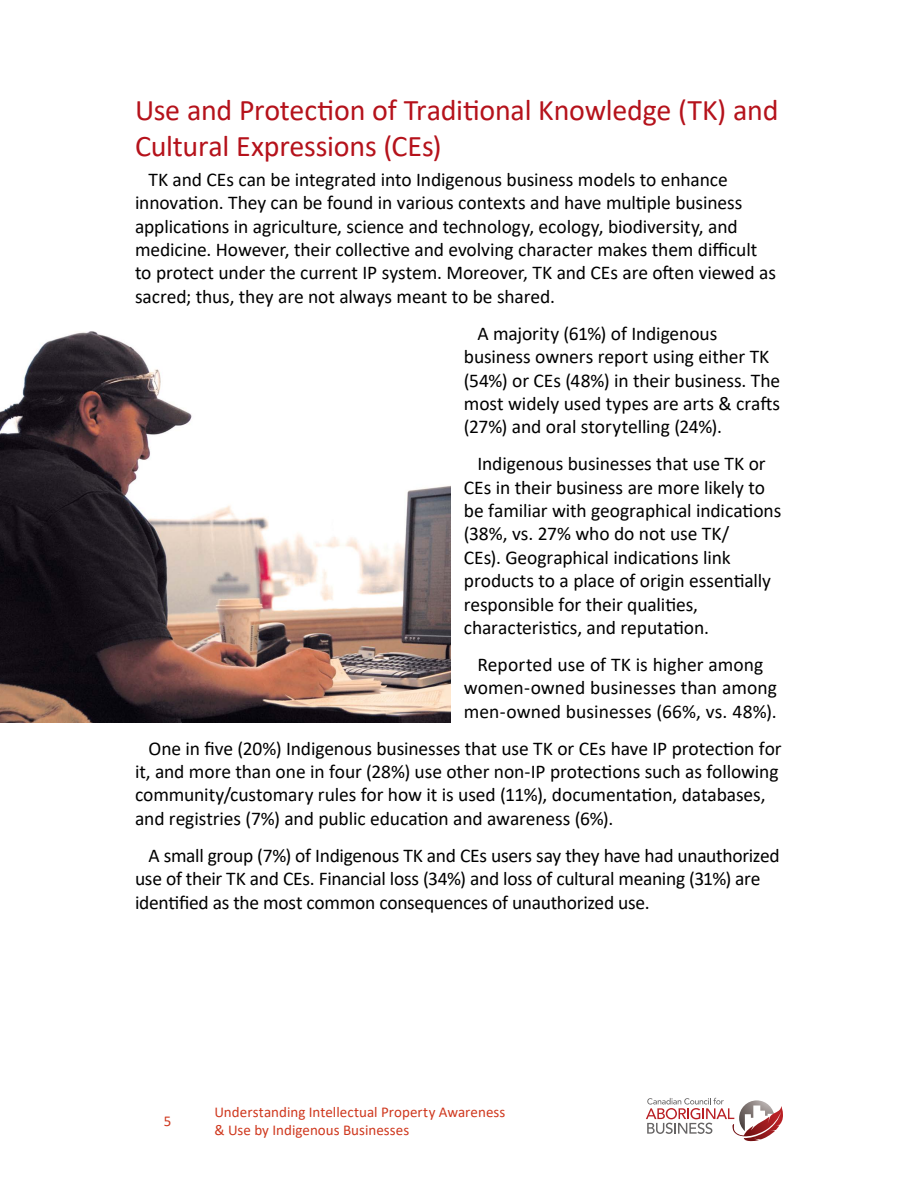
<style>
.page{position:relative;width:918px;height:1188px;background:#fff}
.page>*{position:absolute;margin:0;border:0;box-sizing:border-box;transform-origin:0 0}
.t1{font:30px/36px "Calibri";letter-spacing:-.005em;color:#b5121b}
.t2{font:19.5px/23.4px "Calibri";letter-spacing:-.005em;color:#000}
.t3{font:15px/18px "Calibri";letter-spacing:.005em;color:#cf381e}
</style>
<div class="page">
<svg style="left:646px;top:1098px;width:137px;height:44px"></svg>
<img style="left:0;top:331px;width:450px;height:392px">
<h1 class="t1" style="left:135px;top:91px;width:645px">Use and Protection of Traditional Knowledge (TK) and<br>Cultural Expressions (CEs)</h1>
<p class="t2" style="left:135px;top:167px;width:643px;text-indent:13px">TK and CEs can be integrated into Indigenous business models to enhance innovation. They can be found in various contexts and have multiple business applications in agriculture, science and technology, ecology, biodiversity, and medicine. However, their collective and evolving character makes them difficult to protect under the current IP system. Moreover, TK and CEs are often viewed as sacred; thus, they are not always meant to be shared.</p>
<p class="t2" style="left:464px;top:321px;width:318px;text-indent:13px">A majority (61%) of Indigenous business owners report using either TK (54%) or CEs (48%) in their business. The most widely used types are arts &amp; crafts (27%) and oral storytelling (24%).</p>
<p class="t2" style="left:464px;top:452px;width:319px;text-indent:13px">Indigenous businesses that use TK or CEs in their business are more likely to be familiar with geographical indications (38%, vs. 27% who do not use TK/<br>CEs). Geographical indications link products to a place of origin essentially responsible for their qualities, characteristics, and reputation.</p>
<p class="t2" style="left:464px;top:652px;width:315px;text-align:center">Reported use of TK is higher among women-owned businesses than among men-owned businesses (66%, vs. 48%).</p>
<p class="t2" style="left:135px;top:736px;width:648px;text-indent:13px">One in five (20%) Indigenous businesses that use TK or CEs have IP protection for it, and more than one in four (28%) use other non-IP protections such as following community/customary rules for how it is used (11%), documentation, databases, and registries (7%) and public education and awareness (6%).</p>
<p class="t2" style="left:135px;top:843px;width:646px;text-indent:13px">A small group (7%) of Indigenous TK and CEs users say they have had unauthorized use of their TK and CEs. Financial loss (34%) and loss of cultural meaning (31%) are identified as the most common consequences of unauthorized use.</p>
<p class="t3" style="left:164px;top:1112px;width:9px">5</p>
<p class="t3" style="left:214px;top:1103px;width:292px">Understanding Intellectual Property Awareness &amp; Use by Indigenous Businesses</p>
</div>
